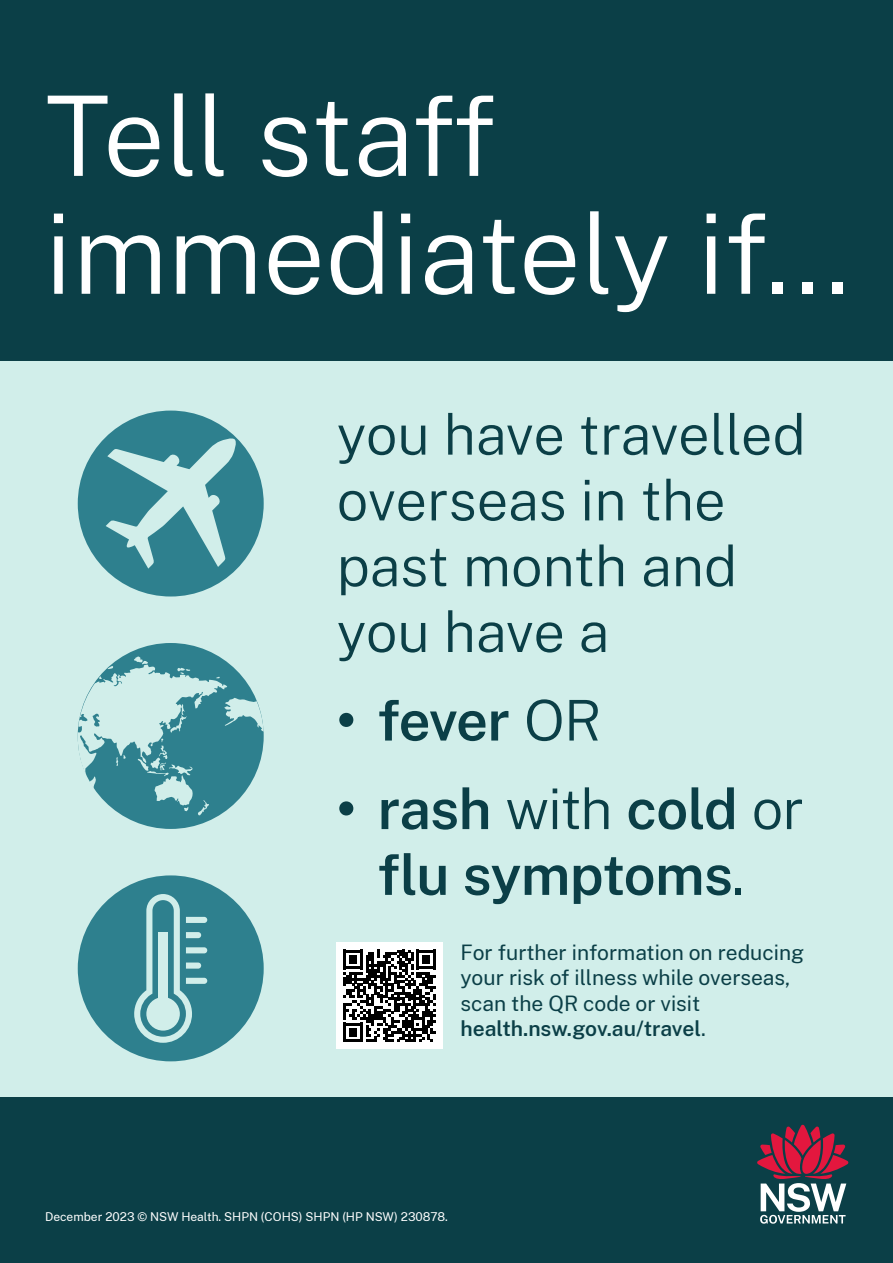
<style>
.page{position:relative;width:893px;height:1263px;background:#fff}
.page>*{position:absolute;margin:0;border:0;box-sizing:border-box;transform-origin:0 0}
.t1{font:300 111px/117.9px "Public Sans";color:#fff}
.t2{font:300 56.25px/65.8px "Public Sans";letter-spacing:-.005em;color:#0b3f47}
.t3{font:600 56.25px/65.8px "Public Sans";letter-spacing:-.015em;color:#0b3f47;text-align:center}
.t4{font:21px/25.5px "Public Sans";color:#0b3f47}
.t5{font:12px "Public Sans";color:#fff}
.s1{font-weight:700}
.s2{font-weight:300}
.s3{font-weight:600}
</style>
<div class="page">
<div style="left:0;top:306px;width:893px;height:876px;background:#d1eeea"></div>
<div style="left:0;top:0;width:893px;height:360px;background:#0b3f47"></div>
<div style="left:0;top:1097px;width:893px;height:166px;background:#0b3f47"></div>
<svg style="left:757px;top:1125px;width:91px;height:99px"></svg>
<div style="left:78px;top:411px;width:186px;height:185px;background:#2e808e;border-radius:50%"></div>
<div style="left:78px;top:643px;width:186px;height:186px;background:#2e808e;border-radius:50%"></div>
<div style="left:78px;top:875px;width:186px;height:186px;background:#2e808e;border-radius:50%"></div>
<svg style="left:134px;top:894px;width:73px;height:149px"></svg>
<svg style="left:106px;top:437px;width:131px;height:132px"></svg>
<svg style="left:78px;top:656px;width:186px;height:160px"></svg>
<div style="left:337px;top:943px;width:106px;height:106px;background:#fff"></div>
<svg style="left:343px;top:950px;width:93px;height:92px"></svg>
<h1 class="t1" style="left:45px;top:72px;width:806px">Tell staff immediately if...</h1>
<h2 class="t2" style="left:337px;top:399px;width:471px">you have travelled overseas in the past month and you have a</h2>
<h2 class="t3" style="left:337px;top:684px;width:266px"><span class="s1">•</span> fever <span class="s2">OR</span></h2>
<h2 class="t3" style="left:337px;top:772px;width:469px"><span class="s1">•</span> rash <span class="s2">with</span> cold <span class="s2">or </span>flu symptoms<span class="s2">.</span></h2>
<p class="t4" style="left:460px;top:938px;width:345px">For further information on reducing your risk of illness while overseas, scan the QR code or visit <span class="s3">health.nsw.gov.au/travel</span>.</p>
<p class="t5" style="left:45px;top:1208px;width:404px">December 2023 © NSW Health. SHPN (COHS) SHPN (HP NSW) 230878.</p>
</div>
